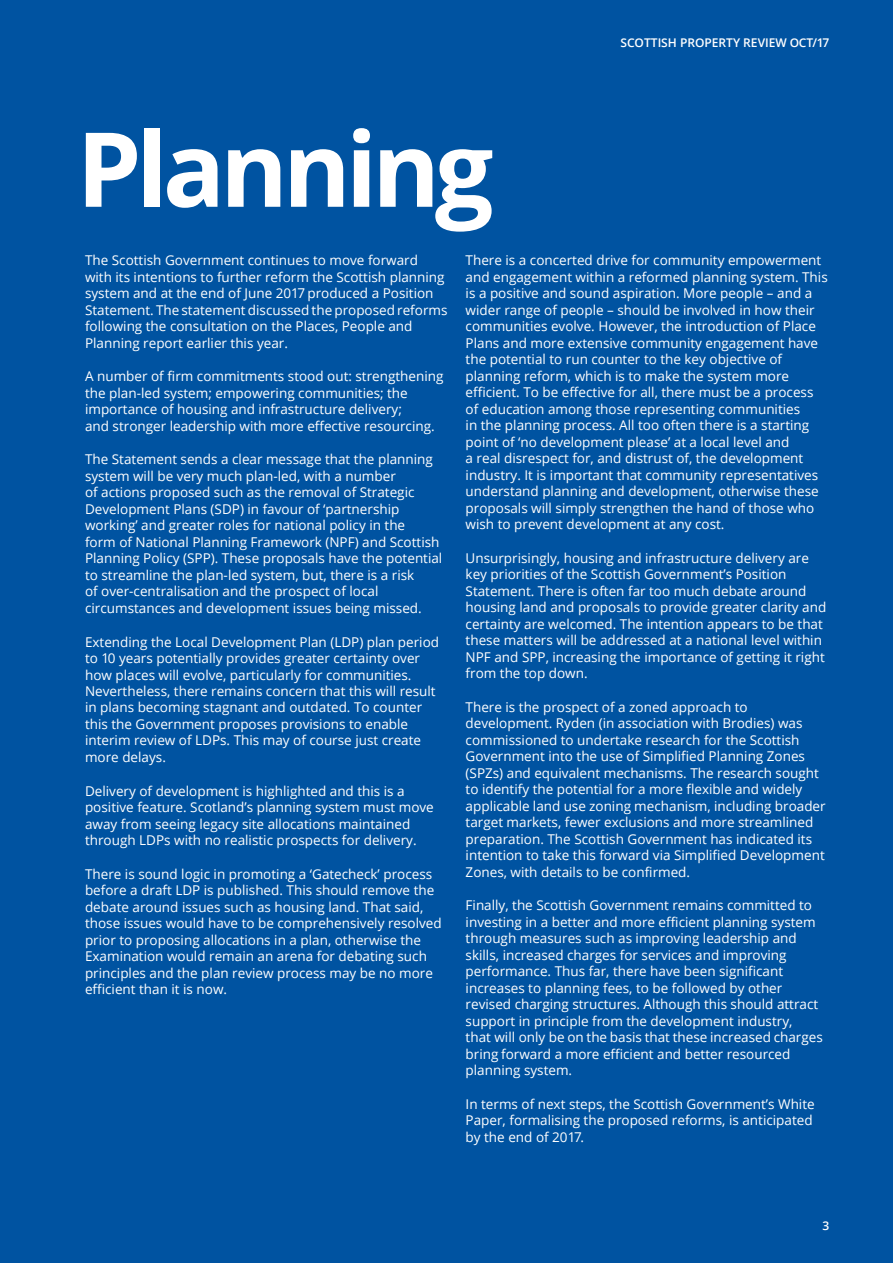
<style>
.page{position:relative;width:893px;height:1263px;background:#0053a1}
.page>*{position:absolute;margin:0;border:0;box-sizing:border-box;transform-origin:0 0}
.t1{font:700 103.5px "Open Sans";letter-spacing:-.05em;color:#fff}
.t2{font:13.5px/16.5px "Open Sans";color:#fff}
.t3{font:600 12px "Open Sans";color:#fff}
</style>
<div class="page">
<p class="t3" style="left:620px;top:35px;width:210px">SCOTTISH PROPERTY REVIEW OCT/17</p>
<h1 class="t1" style="left:77px;top:96px;width:418px">Planning</h1>
<p class="t2" style="left:85px;top:252px;width:364px">The Scottish Government continues to move forward with its intentions to further reform the Scottish planning system and at the end of June 2017 produced a Position Statement. The statement discussed the proposed reforms following the consultation on the Places, People and Planning report earlier this year.</p>
<p class="t2" style="left:85px;top:368px;width:360px">A number of firm commitments stood out: strengthening the plan-led system; empowering communities; the importance of housing and infrastructure delivery;<br>and stronger leadership with more effective resourcing.</p>
<p class="t2" style="left:85px;top:451px;width:359px">The Statement sends a clear message that the planning system will be very much plan-led, with a number<br>of actions proposed such as the removal of Strategic Development Plans (SDP) in favour of ‘partnership working’ and greater roles for national policy in the<br>form of National Planning Framework (NPF) and Scottish Planning Policy (SPP). These proposals have the potential to streamline the plan-led system, but, there is a risk<br>of over-centralisation and the prospect of local circumstances and development issues being missed.</p>
<p class="t2" style="left:85px;top:633px;width:356px">Extending the Local Development Plan (LDP) plan period to 10 years potentially provides greater certainty over how places will evolve, particularly for communities.<br>Nevertheless, there remains concern that this will result in plans becoming stagnant and outdated. To counter this the Government proposes provisions to enable interim review of LDPs. This may of course just create more delays.</p>
<p class="t2" style="left:85px;top:782px;width:350px">Delivery of development is highlighted and this is a positive feature. Scotland’s planning system must move away from seeing legacy site allocations maintained through LDPs with no realistic prospects for delivery.</p>
<p class="t2" style="left:85px;top:865px;width:358px">There is sound logic in promoting a ‘Gatecheck’ process before a draft LDP is published. This should remove the debate around issues such as housing land. That said, those issues would have to be comprehensively resolved prior to proposing allocations in a plan, otherwise the Examination would remain an arena for debating such principles and the plan review process may be no more efficient than it is now.</p>
<p class="t2" style="left:466px;top:252px;width:364px">There is a concerted drive for community empowerment and engagement within a reformed planning system. This is a positive and sound aspiration. More people – and a wider range of people – should be involved in how their communities evolve. However, the introduction of Place Plans and more extensive community engagement have the potential to run counter to the key objective of planning reform, which is to make the system more efficient. To be effective for all, there must be a process of education among those representing communities<br>in the planning process. All too often there is a starting point of ‘no development please’ at a local level and<br>a real disrespect for, and distrust of, the development industry. It is important that community representatives understand planning and development, otherwise these proposals will simply strengthen the hand of those who wish to prevent development at any cost.</p>
<p class="t2" style="left:466px;top:549px;width:362px">Unsurprisingly, housing and infrastructure delivery are key priorities of the Scottish Government’s Position Statement. There is often far too much debate around housing land and proposals to provide greater clarity and certainty are welcomed. The intention appears to be that these matters will be addressed at a national level within NPF and SPP, increasing the importance of getting it right from the top down.</p>
<p class="t2" style="left:466px;top:698px;width:362px">There is the prospect of a zoned approach to development. Ryden (in association with Brodies) was commissioned to undertake research for the Scottish Government into the use of Simplified Planning Zones (SPZs) and equivalent mechanisms. The research sought to identify the potential for a more flexible and widely applicable land use zoning mechanism, including broader target markets, fewer exclusions and more streamlined preparation. The Scottish Government has indicated its intention to take this forward via Simplified Development Zones, with details to be confirmed.</p>
<p class="t2" style="left:466px;top:897px;width:359px">Finally, the Scottish Government remains committed to investing in a better and more efficient planning system through measures such as improving leadership and skills, increased charges for services and improving performance. Thus far, there have been significant increases to planning fees, to be followed by other revised charging structures. Although this should attract support in principle from the development industry,<br>that will only be on the basis that these increased charges bring forward a more efficient and better resourced planning system.</p>
<p class="t2" style="left:466px;top:1095px;width:351px">In terms of next steps, the Scottish Government’s White<br>Paper, formalising the proposed reforms, is anticipated by the end of 2017.</p>
<p class="t3" style="left:822px;top:1217px;width:8px">3</p>
</div>
